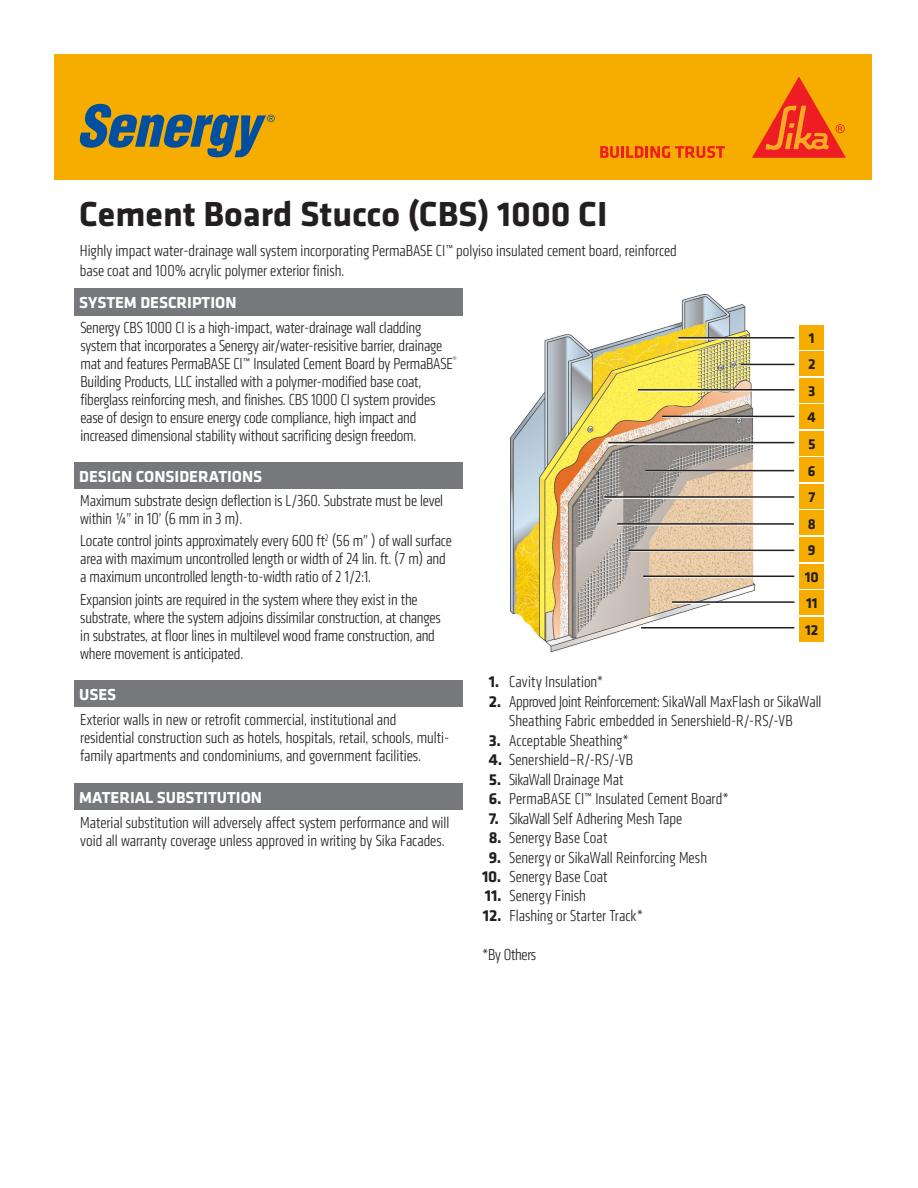
<style>
.page{position:relative;width:918px;height:1188px;background:#fff}
.page>*{position:absolute;margin:0;border:0;box-sizing:border-box;transform-origin:0 0}
.t1{font:700 36px "Klavika";color:#231f20}
.Text{font:300 condensed 16.5px/18px "Klavika";letter-spacing:-.01em;color:#231f20}
.cover_text{font:300 condensed 16.5px/19.5px "Klavika";color:#231f20;text-align:center}
.Description{font:300 condensed 16.5px/19.8px "Klavika";color:#231f20}
.t2{font:700 16.5px "Klavika";color:#fff}
.Text-2{font:300 condensed 16.5px "Klavika";letter-spacing:.01em;color:#231f20}
.cover_text-2{font:300 condensed 16.5px "Klavika";letter-spacing:-.02em;color:#231f20}
.t3{font:700 15px "Klavika";color:#231f20}
.s1{font-weight:700;font-stretch:normal}
</style>
<div class="page">
<img style="left:510px;top:295px;width:284px;height:357px">
<hr style="left:741px;top:365px;width:54px;height:1px;background:#fff">
<hr style="left:741px;top:364px;width:54px;height:1px;background:#231f20">
<hr style="left:678px;top:338px;width:117px;height:2px;background:#fff">
<hr style="left:678px;top:337px;width:116px;height:2px;background:#231f20">
<hr style="left:638px;top:389px;width:156px;height:2px;background:#231f20">
<hr style="left:662px;top:416px;width:133px;height:2px;background:#fff">
<hr style="left:662px;top:416px;width:132px;height:1px;background:#231f20">
<hr style="left:609px;top:443px;width:186px;height:2px;background:#fff">
<hr style="left:608px;top:442px;width:186px;height:1px;background:#231f20">
<hr style="left:646px;top:470px;width:148px;height:2px;background:#fff">
<hr style="left:645px;top:470px;width:149px;height:1px;background:#231f20">
<hr style="left:605px;top:497px;width:190px;height:2px;background:#fff">
<hr style="left:605px;top:496px;width:189px;height:2px;background:#231f20">
<hr style="left:629px;top:550px;width:166px;height:2px;background:#fff">
<hr style="left:629px;top:550px;width:165px;height:1px;background:#231f20">
<hr style="left:672px;top:602px;width:123px;height:2px;background:#fff">
<hr style="left:672px;top:601px;width:122px;height:2px;background:#231f20">
<hr style="left:641px;top:627px;width:153px;height:2px;background:#231f20">
<hr style="left:618px;top:524px;width:176px;height:2px;background:#fff">
<hr style="left:617px;top:523px;width:177px;height:2px;background:#231f20">
<hr style="left:643px;top:576px;width:152px;height:2px;background:#fff">
<hr style="left:643px;top:576px;width:151px;height:1px;background:#231f20">
<div style="left:800px;top:352px;width:24px;height:24px;background:#f7ad00"></div>
<div style="left:800px;top:325px;width:24px;height:24px;background:#f7ad00"></div>
<div style="left:800px;top:405px;width:24px;height:24px;background:#f7ad00"></div>
<div style="left:800px;top:458px;width:24px;height:24px;background:#f7ad00"></div>
<div style="left:800px;top:511px;width:24px;height:24px;background:#f7ad00"></div>
<div style="left:800px;top:378px;width:24px;height:24px;background:#f7ad00"></div>
<div style="left:800px;top:431px;width:24px;height:24px;background:#f7ad00"></div>
<div style="left:800px;top:484px;width:24px;height:25px;background:#f7ad00"></div>
<div style="left:800px;top:537px;width:24px;height:25px;background:#f7ad00"></div>
<div style="left:800px;top:564px;width:24px;height:24px;background:#f7ad00"></div>
<div style="left:800px;top:591px;width:24px;height:24px;background:#f7ad00"></div>
<div style="left:800px;top:617px;width:24px;height:24px;background:#f7ad00"></div>
<div style="left:54px;top:54px;width:818px;height:125px;background:#f7ad00"></div>
<svg style="left:80px;top:104px;width:195px;height:53px"></svg>
<svg style="left:600px;top:146px;width:125px;height:12px"></svg>
<svg style="left:752px;top:76px;width:94px;height:82px"></svg>
<div style="left:74px;top:288px;width:389px;height:28px;background:#76787b"></div>
<div style="left:74px;top:462px;width:389px;height:27px;background:#76787b"></div>
<div style="left:74px;top:680px;width:389px;height:27px;background:#76787b"></div>
<div style="left:74px;top:783px;width:389px;height:27px;background:#76787b"></div>
<p class="t1" style="left:79px;top:188px;width:530px">Cement Board Stucco (CBS) 1000 CI</p>
<p class="Description" style="left:80px;top:241px;width:598px">Highly impact water-drainage wall system incorporating PermaBASE CI™ polyiso insulated cement board, reinforced base coat and 100% acrylic polymer exterior finish.</p>
<p class="t2" style="left:79px;top:291px;width:159px">SYSTEM DESCRIPTION</p>
<p class="Text" style="left:80px;top:319px;width:378px">Senergy CBS 1000 CI is a high-impact, water-drainage wall cladding system that incorporates a Senergy air/water-resisitive barrier, drainage mat and features PermaBASE CI™ Insulated Cement Board by PermaBASE<sup>® </sup>Building Products, LLC installed with a polymer-modified base coat, fiberglass reinforcing mesh, and finishes. CBS 1000 CI system provides ease of design to ensure energy code compliance, high impact and increased dimensional stability without sacrificing design freedom.</p>
<p class="t2" style="left:79px;top:464px;width:185px">DESIGN CONSIDERATIONS</p>
<p class="Text" style="left:80px;top:492px;width:364px">Maximum substrate design deflection is L/360. Substrate must be level within ¼” in 10’ (6 mm in 3 m).</p>
<p class="Text" style="left:80px;top:532px;width:373px">Locate control joints approximately every 600 ft<sup>2</sup> (56 m” ) of wall surface area with maximum uncontrolled length or width of 24 lin. ft. (7 m) and a maximum uncontrolled length-to-width ratio of 2 1/2:1.</p>
<p class="Text" style="left:80px;top:591px;width:362px">Expansion joints are required in the system where they exist in the substrate, where the system adjoins dissimilar construction, at changes in substrates, at floor lines in multilevel wood frame construction, and where movement is anticipated.</p>
<p class="t3" style="left:809px;top:327px;width:7px">1</p>
<p class="t3" style="left:808px;top:353px;width:9px">2</p>
<p class="t3" style="left:808px;top:380px;width:9px">3</p>
<p class="t3" style="left:808px;top:407px;width:10px">4</p>
<p class="t3" style="left:808px;top:433px;width:9px">5</p>
<p class="t3" style="left:808px;top:460px;width:9px">6</p>
<p class="t3" style="left:808px;top:486px;width:8px">7</p>
<p class="t3" style="left:808px;top:513px;width:10px">8</p>
<p class="t3" style="left:808px;top:539px;width:9px">9</p>
<p class="t3" style="left:805px;top:566px;width:16px">10</p>
<p class="t3" style="left:806px;top:592px;width:13px">11</p>
<p class="t3" style="left:805px;top:619px;width:15px">12</p>
<p class="t2" style="left:79px;top:682px;width:39px">USES</p>
<p class="Text" style="left:80px;top:711px;width:371px">Exterior walls in new or retrofit commercial, institutional and residential construction such as hotels, hospitals, retail, schools, multi&shy;family apartments and condominiums, and government facilities.</p>
<p class="t2" style="left:79px;top:785px;width:184px">MATERIAL SUBSTITUTION</p>
<p class="Text" style="left:80px;top:814px;width:371px">Material substitution will adversely affect system performance and will void all warranty coverage unless approved in writing by Sika Facades.</p>
<p class="Text-2" style="left:489px;top:673px;width:116px"><span class="s1">1.</span> Cavity Insulation*</p>
<p class="cover_text" style="left:489px;top:692px;width:334px"><span class="s1">2.</span> Approved Joint Reinforcement: SikaWall MaxFlash or SikaWall<br>Sheathing Fabric embedded in Senershield-R/-RS/-VB</p>
<p class="cover_text" style="left:489px;top:731px;width:142px"><span class="s1">3.</span> Acceptable Sheathing*</p>
<p class="cover_text" style="left:489px;top:751px;width:146px"><span class="s1">4.</span> Senershield–R/-RS/-VB</p>
<p class="cover_text" style="left:489px;top:770px;width:136px"><span class="s1">5.</span> SikaWall Drainage Mat</p>
<p class="cover_text" style="left:489px;top:790px;width:242px"><span class="s1">6.</span> PermaBASE CI™ Insulated Cement Board*</p>
<p class="cover_text" style="left:489px;top:809px;width:195px"><span class="s1">7.</span> SikaWall Self Adhering Mesh Tape</p>
<p class="cover_text" style="left:489px;top:829px;width:120px"><span class="s1">8.</span> Senergy Base Coat</p>
<p class="cover_text" style="left:489px;top:848px;width:220px"><span class="s1">9.</span> Senergy or SikaWall Reinforcing Mesh</p>
<p class="Text-2" style="left:482px;top:867px;width:127px"><span class="s1">10.</span> Senergy Base Coat</p>
<p class="Text" style="left:485px;top:887px;width:102px"><span class="s1">11.</span> Senergy Finish</p>
<p class="Text" style="left:483px;top:906px;width:162px"><span class="s1">12.</span> Flashing or Starter Track*</p>
<p class="cover_text-2" style="left:482px;top:945px;width:56px">*By Others</p>
</div>
